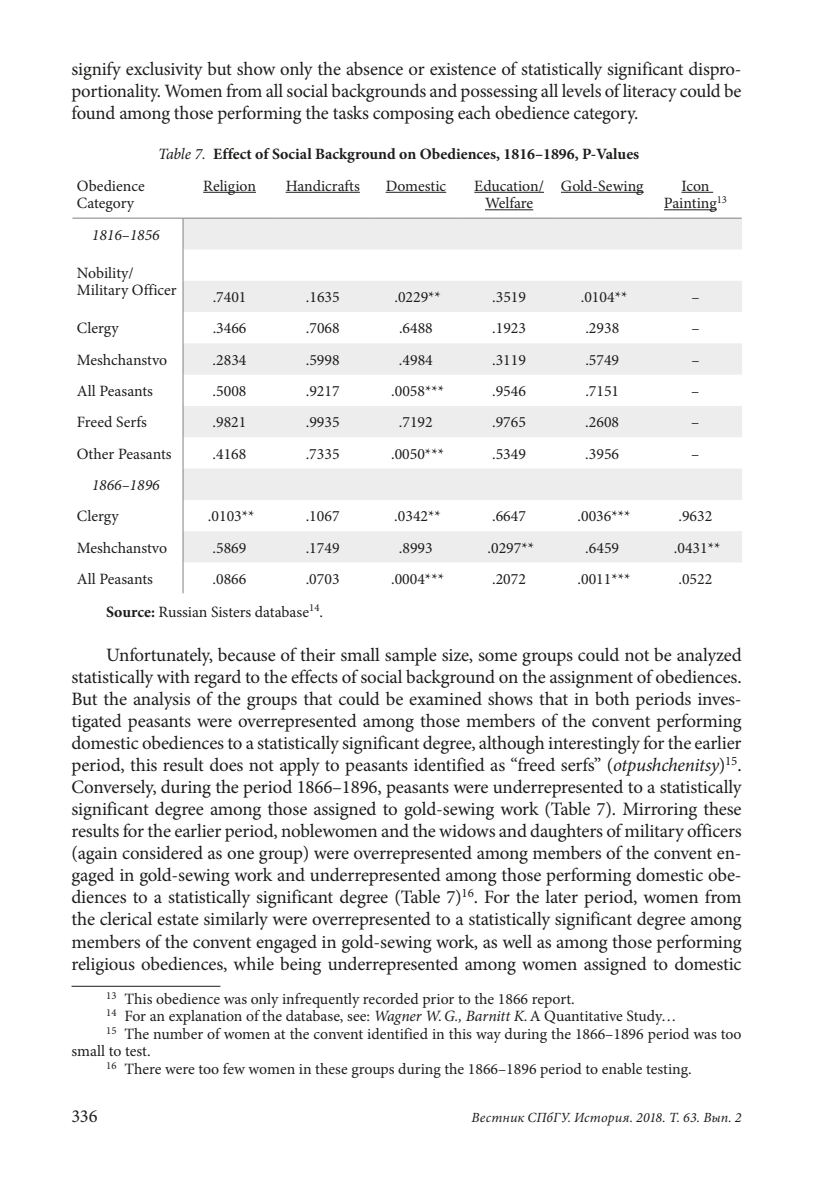
<style>
.page{position:relative;width:838px;height:1185px;background:#fff}
.page>*{position:absolute;margin:0;border:0;box-sizing:border-box;transform-origin:0 0}
.t1{font:18.9px/22.1px "Minion Pro";letter-spacing:-.01em;color:#1d1d1b;text-align:justify}
.t2{font:18.38px "Minion Pro";color:#1d1d1b}
.t3{font:15.75px/17.5px "Minion Pro";color:#1d1d1b}
.t4{font:700 15.75px "Minion Pro";color:#1d1d1b}
.t5{font:italic 15.75px "Minion Pro";color:#1d1d1b}
.t6{font:italic 14px "Minion Pro";letter-spacing:.01em;color:#1d1d1b}
.s1{font-weight:400;font-style:italic}
.s2{color:#fff}
.s3{font-weight:700}
.s4{font-style:italic}
</style>
<div class="page">
<svg style="left:72px;top:191px;width:670px;height:403px"></svg>
<svg style="left:183px;top:218px;width:559px;height:344px;fill:#ededed"></svg>
<hr style="left:72px;top:218px;width:111px;height:1px;background:#7f8081">
<hr style="left:183px;top:218px;width:93px;height:1px;background:#7f8081">
<hr style="left:276px;top:218px;width:93px;height:1px;background:#7f8081">
<hr style="left:369px;top:218px;width:93px;height:1px;background:#7f8081">
<hr style="left:462px;top:218px;width:93px;height:1px;background:#7f8081">
<hr style="left:555px;top:218px;width:93px;height:1px;background:#7f8081">
<hr style="left:648px;top:218px;width:93px;height:1px;background:#7f8081">
<hr style="left:182px;top:219px;width:1px;height:30px;background:#7f8081">
<hr style="left:182px;top:249px;width:1px;height:32px;background:#7f8081">
<hr style="left:182px;top:281px;width:1px;height:31px;background:#7f8081">
<hr style="left:182px;top:312px;width:1px;height:31px;background:#7f8081">
<hr style="left:182px;top:343px;width:1px;height:32px;background:#7f8081">
<hr style="left:182px;top:375px;width:1px;height:31px;background:#7f8081">
<hr style="left:182px;top:406px;width:1px;height:31px;background:#7f8081">
<hr style="left:182px;top:437px;width:1px;height:31px;background:#7f8081">
<hr style="left:182px;top:468px;width:1px;height:32px;background:#7f8081">
<hr style="left:182px;top:500px;width:1px;height:31px;background:#7f8081">
<hr style="left:182px;top:531px;width:1px;height:31px;background:#7f8081">
<hr style="left:182px;top:562px;width:1px;height:31px;background:#7f8081">
<hr style="left:203px;top:192px;width:53px;height:1px;background:#1d1d1b">
<hr style="left:285px;top:192px;width:75px;height:1px;background:#1d1d1b">
<hr style="left:385px;top:192px;width:61px;height:1px;background:#1d1d1b">
<hr style="left:474px;top:192px;width:70px;height:1px;background:#1d1d1b">
<hr style="left:485px;top:209px;width:48px;height:1px;background:#1d1d1b">
<hr style="left:561px;top:192px;width:82px;height:1px;background:#1d1d1b">
<hr style="left:681px;top:192px;width:32px;height:1px;background:#1d1d1b">
<hr style="left:664px;top:209px;width:52px;height:1px;background:#1d1d1b">
<hr style="left:71px;top:986px;width:149px;height:1px;background:#1d1d1b">
<p class="t1" style="left:71px;top:58px;width:671px">signify exclusivity but show only the absence or existence of statistically significant dispro&shy;portionality. Women from all social backgrounds and possessing all levels of literacy could be found among those performing the tasks composing each obedience category.</p>
<p class="t4" style="left:158px;top:143px;width:498px"><span class="s1">Table 7.</span> Effect of Social Background on Obediences, 1816–1896, P-Values<span class="s2">13</span></p>
<p class="t3" style="left:77px;top:177px;width:69px">Obedience<br>Category</p>
<p class="t3" style="left:203px;top:177px;width:54px">Religion</p>
<p class="t3" style="left:285px;top:177px;width:76px">Handicrafts</p>
<p class="t3" style="left:385px;top:177px;width:62px">Domestic</p>
<p class="t3" style="left:474px;top:177px;width:71px;text-align:center">Education/<br>Welfare</p>
<p class="t3" style="left:561px;top:177px;width:84px">Gold-Sewing</p>
<p class="t3" style="left:664px;top:177px;width:65px;text-align:center">Icon<br>Painting<sup>13</sup></p>
<p class="t5" style="left:92px;top:224px;width:69px">1816–1856</p>
<p class="t3" style="left:77px;top:264px;width:101px">Nobility/<br>Military Officer</p>
<p class="t3" style="left:213px;top:288px;width:35px">.7401</p>
<p class="t3" style="left:306px;top:288px;width:35px">.1635</p>
<p class="t3" style="left:394px;top:288px;width:48px">.0229**</p>
<p class="t3" style="left:492px;top:288px;width:35px">.3519</p>
<p class="t3" style="left:580px;top:288px;width:48px">.0104**</p>
<p class="t3" style="left:691px;top:288px;width:10px">–</p>
<p class="t3" style="left:77px;top:320px;width:43px">Clergy</p>
<p class="t3" style="left:213px;top:320px;width:35px">.3466</p>
<p class="t3" style="left:306px;top:320px;width:35px">.7068</p>
<p class="t3" style="left:399px;top:320px;width:35px">.6488</p>
<p class="t3" style="left:492px;top:320px;width:35px">.1923</p>
<p class="t3" style="left:585px;top:320px;width:35px">.2938</p>
<p class="t3" style="left:691px;top:320px;width:10px">–</p>
<p class="t3" style="left:77px;top:351px;width:92px">Meshchanstvo</p>
<p class="t3" style="left:213px;top:351px;width:35px">.2834</p>
<p class="t3" style="left:306px;top:351px;width:35px">.5998</p>
<p class="t3" style="left:399px;top:351px;width:35px">.4984</p>
<p class="t3" style="left:492px;top:351px;width:35px">.3119</p>
<p class="t3" style="left:585px;top:351px;width:35px">.5749</p>
<p class="t3" style="left:691px;top:351px;width:10px">–</p>
<p class="t3" style="left:77px;top:382px;width:78px">All Peasants</p>
<p class="t3" style="left:212px;top:382px;width:35px">.5008</p>
<p class="t3" style="left:306px;top:382px;width:35px">.9217</p>
<p class="t3" style="left:391px;top:382px;width:54px">.0058***</p>
<p class="t3" style="left:492px;top:382px;width:35px">.9546</p>
<p class="t3" style="left:585px;top:382px;width:35px">.7151</p>
<p class="t3" style="left:691px;top:382px;width:10px">–</p>
<p class="t3" style="left:77px;top:414px;width:71px">Freed Serfs</p>
<p class="t3" style="left:212px;top:414px;width:35px">.9821</p>
<p class="t3" style="left:306px;top:414px;width:35px">.9935</p>
<p class="t3" style="left:399px;top:414px;width:35px">.7192</p>
<p class="t3" style="left:492px;top:414px;width:35px">.9765</p>
<p class="t3" style="left:585px;top:414px;width:35px">.2608</p>
<p class="t3" style="left:691px;top:414px;width:10px">–</p>
<p class="t3" style="left:77px;top:445px;width:96px">Other Peasants</p>
<p class="t3" style="left:212px;top:445px;width:35px">.4168</p>
<p class="t3" style="left:306px;top:445px;width:35px">.7335</p>
<p class="t3" style="left:391px;top:445px;width:54px">.0050***</p>
<p class="t3" style="left:492px;top:445px;width:35px">.5349</p>
<p class="t3" style="left:585px;top:445px;width:35px">.3956</p>
<p class="t3" style="left:691px;top:445px;width:10px">–</p>
<p class="t5" style="left:92px;top:474px;width:69px">1866–1896</p>
<p class="t3" style="left:77px;top:507px;width:43px">Clergy</p>
<p class="t3" style="left:208px;top:507px;width:48px">.0103**</p>
<p class="t3" style="left:306px;top:507px;width:35px">.1067</p>
<p class="t3" style="left:394px;top:507px;width:48px">.0342**</p>
<p class="t3" style="left:492px;top:507px;width:35px">.6647</p>
<p class="t3" style="left:577px;top:507px;width:54px">.0036***</p>
<p class="t3" style="left:678px;top:507px;width:35px">.9632</p>
<p class="t3" style="left:77px;top:539px;width:92px">Meshchanstvo</p>
<p class="t3" style="left:212px;top:539px;width:35px">.5869</p>
<p class="t3" style="left:306px;top:539px;width:35px">.1749</p>
<p class="t3" style="left:399px;top:539px;width:35px">.8993</p>
<p class="t3" style="left:487px;top:539px;width:48px">.0297**</p>
<p class="t3" style="left:585px;top:539px;width:35px">.6459</p>
<p class="t3" style="left:673px;top:539px;width:48px">.0431**</p>
<p class="t3" style="left:77px;top:570px;width:78px">All Peasants</p>
<p class="t3" style="left:212px;top:570px;width:35px">.0866</p>
<p class="t3" style="left:306px;top:570px;width:35px">.0703</p>
<p class="t3" style="left:391px;top:570px;width:54px">.0004***</p>
<p class="t3" style="left:492px;top:570px;width:35px">.2072</p>
<p class="t3" style="left:577px;top:570px;width:54px">.0011***</p>
<p class="t3" style="left:678px;top:570px;width:35px">.0522</p>
<p class="t3" style="left:106px;top:603px;width:218px"><span class="s3">Source:</span> Russian Sisters database<sup>14</sup>.</p>
<p class="t1" style="left:71px;top:644px;width:671px;text-indent:35px">Unfortunately, because of their small sample size, some groups could not be analyzed statistically with regard to the effects of social background on the assignment of obediences.<br>But the analysis of the groups that could be examined shows that in both periods inves&shy;tigated peasants were overrepresented among those members of the convent performing domestic obediences to a statistically significant degree, although interestingly for the earlier period, this result does not apply to peasants identified as “freed serfs” (<span class="s4">otpushchenitsy</span>)<sup>15</sup>.<br>Conversely, during the period 1866–1896, peasants were underrepresented to a statistically significant degree among those assigned to gold-sewing work (Table 7). Mirroring these results for the earlier period, noblewomen and the widows and daughters of military officers (again considered as one group) were overrepresented among members of the convent en&shy;gaged in gold-sewing work and underrepresented among those performing domestic obe&shy;diences to a statistically significant degree (Table 7)<sup>16</sup>. For the later period, women from the clerical estate similarly were overrepresented to a statistically significant degree among members of the convent engaged in gold-sewing work, as well as among those performing religious obediences, while being underrepresented among women assigned to domestic</p>
<p class="t3" style="left:106px;top:990px;width:470px"><sup>13</sup> This obedience was only infrequently recorded prior to the 1866 report.</p>
<p class="t3" style="left:106px;top:1007px;width:571px"><sup>14</sup> For an explanation of the database, see: <span class="s4">Wagner W.G., Barnitt K.</span>A Quantitative Study…</p>
<p class="t3" style="left:106px;top:1025px;width:637px"><sup>15</sup> The number of women at the convent identified in this way during the 1866–1896 period was too</p>
<p class="t3" style="left:71px;top:1042px;width:81px">small to test.</p>
<p class="t3" style="left:106px;top:1060px;width:587px"><sup>16</sup> There were too few women in these groups during the 1866–1896 period to enable testing.</p>
<p class="t2" style="left:71px;top:1104px;width:28px">336</p>
<p class="t6" style="left:471px;top:1108px;width:271px">Вестник СПбГУ. История. 2018. Т. 63. Вып. 2</p>
</div>
